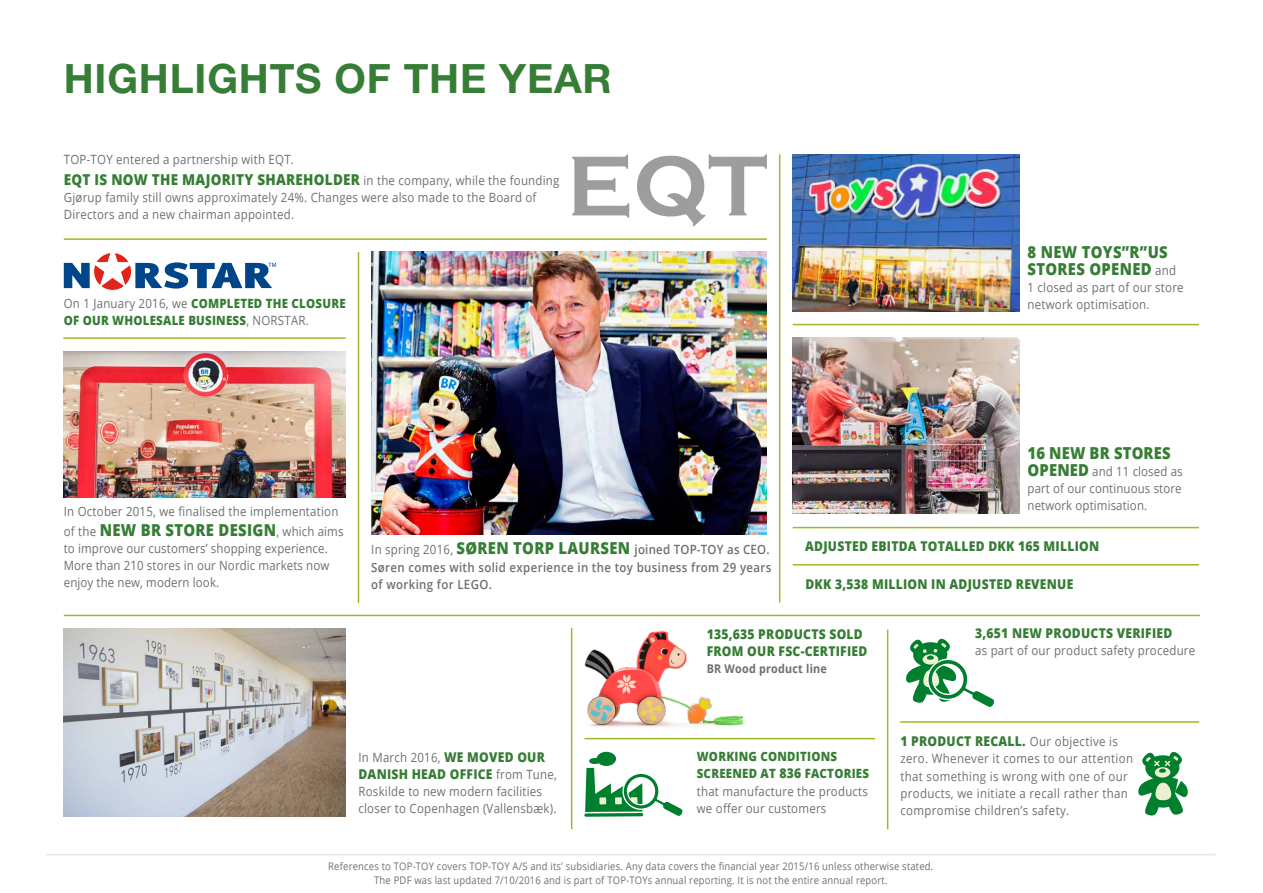
<style>
.page{position:relative;width:1263px;height:893px;background:#fff}
.page>*{position:absolute;margin:0;border:0;box-sizing:border-box;transform-origin:0 0}
.t1{font:700 40.5px "Helvetica Neue 75";letter-spacing:.02em;color:#367d35}
.t2{font:800 16.5px/17.2px "Open Sans";letter-spacing:.02em;color:#367d35;scale:.9 1}
.t3{font:800 15px "Open Sans";letter-spacing:.02em;color:#367d35;scale:.9 1}
.t4{font:800 13.5px/17.2px "Open Sans";letter-spacing:.02em;color:#367d35;scale:.9 1}
.t5{font:12.75px/17.2px "Open Sans";letter-spacing:.02em;color:#6e6f70;scale:.9 1}
.t6{font:600 12.75px/17.2px "Open Sans";letter-spacing:.03em;color:#6e6f70;scale:.9 1}
.t7{font:800 12.75px/17.2px "Open Sans";letter-spacing:.02em;color:#367d35;scale:.9 1}
.t8{font:700 12px "Open Sans";letter-spacing:.02em;color:#6e6f70;scale:.9 1}
.t9{font:10.5px/13.5px "Open Sans";letter-spacing:.02em;color:#6e6f70;text-align:center;scale:.9 1}
.s1{font-weight:400;font-size:12.75px;color:#6e6f70}
.s2{font-weight:400;color:#6e6f70}
.s3{font-weight:400}
.s4{font-weight:800;font-size:16.5px;color:#367d35}
.s5{font-weight:800;font-size:13.5px;color:#367d35}
.s6{font-weight:800;color:#367d35}
</style>
<div class="page">
<hr style="left:63px;top:337px;width:283px;height:2px;background:#9cba23">
<hr style="left:64px;top:615px;width:1136px;height:1px;background:#9cba23">
<hr style="left:64px;top:238px;width:703px;height:2px;background:#9cba23">
<hr style="left:571px;top:628px;width:1px;height:201px;background:#9cba23">
<hr style="left:358px;top:252px;width:1px;height:351px;background:#9cba23">
<hr style="left:887px;top:629px;width:1px;height:200px;background:#9cba23">
<hr style="left:584px;top:738px;width:291px;height:1px;background:#9cba23">
<hr style="left:779px;top:154px;width:1px;height:449px;background:#9cba23">
<hr style="left:793px;top:324px;width:406px;height:1px;background:#9cba23">
<hr style="left:793px;top:527px;width:406px;height:1px;background:#9cba23">
<hr style="left:793px;top:564px;width:406px;height:2px;background:#9cba23">
<hr style="left:900px;top:721px;width:299px;height:2px;background:#9cba23">
<img style="left:371px;top:252px;width:396px;height:283px">
<svg style="left:64px;top:253px;width:212px;height:36px"></svg>
<img style="left:64px;top:351px;width:282px;height:147px">
<img style="left:793px;top:154px;width:226px;height:158px">
<img style="left:792px;top:337px;width:227px;height:176px">
<img style="left:584px;top:630px;width:161px;height:97px">
<svg style="left:572px;top:154px;width:57px;height:64px"></svg>
<svg style="left:637px;top:154px;width:130px;height:72px"></svg>
<img style="left:64px;top:628px;width:281px;height:188px">
<svg style="left:906px;top:638px;width:88px;height:69px"></svg>
<svg style="left:1138px;top:751px;width:50px;height:65px"></svg>
<div style="left:589px;top:758px;width:11px;height:6px;background:#007f2f;border-radius:50%"></div>
<div style="left:596px;top:752px;width:20px;height:14px;background:#007f2f;border-radius:50%"></div>
<svg style="left:584px;top:768px;width:99px;height:49px"></svg>
<hr style="left:46px;top:854px;width:1169px;height:1px;background:#e5e8e9">
<h1 class="t1" style="left:64px;top:53px;width:550px">HIGHLIGHTS OF THE YEAR</h1>
<p class="t5" style="left:64px;top:150px;width:257px">TOP-TOY entered a partnership with EQT.</p>
<p class="t3" style="left:64px;top:168px;width:552px">EQT IS NOW THE MAJORITY SHAREHOLDER <span class="s1">in the company, while the founding</span></p>
<p class="t5" style="left:64px;top:188px;width:527px">Gjørup family still owns approximately 24%. Changes were also made to the Board of<br>Directors and a new chairman appointed.</p>
<p class="t7" style="left:64px;top:294px;width:315px"><span class="s2">On 1 January 2016, we</span> COMPLETED THE CLOSURE<br>OF OUR WHOLESALE BUSINESS<span class="s2">, NORSTAR.</span></p>
<p class="t2" style="left:1027px;top:242px;width:167px">8 NEW TOYS”R”US<br>STORES OPENED <span class="s1">and</span></p>
<p class="t5" style="left:1027px;top:278px;width:175px">1 closed as part of our store network optimisation.</p>
<p class="t5" style="left:64px;top:502px;width:307px">In October 2015, we finalised the implementation</p>
<p class="t2" style="left:64px;top:520px;width:312px"><span class="s1">of the</span> NEW BR STORE DESIGN<span class="s1">, which aims</span></p>
<p class="t5" style="left:64px;top:539px;width:297px">to improve our customers’ shopping experience.<br>More than 210 stores in our Nordic markets now enjoy the new, modern look.</p>
<p class="t6" style="left:371px;top:541px;width:446px"><span class="s3">In spring 2016,</span> <span class="s4">SØREN TORP LAURSEN</span> joined TOP-TOY as CEO.<br>Søren comes with solid experience in the toy business from 29 years of working for LEGO.</p>
<p class="t2" style="left:1027px;top:443px;width:161px">16 NEW BR STORES</p>
<p class="t5" style="left:1027px;top:462px;width:174px;text-align:justify"><span class="s4">OPENED</span> and 11 closed as part of our continuous store network optimisation.</p>
<p class="t4" style="left:805px;top:537px;width:328px">ADJUSTED EBITDA TOTALLED DKK 165 MILLION</p>
<p class="t4" style="left:805px;top:575px;width:299px">DKK 3,538 MILLION IN ADJUSTED REVENUE</p>
<p class="t5" style="left:358px;top:748px;width:209px">In March 2016, <span class="s5">WE MOVED OUR</span></p>
<p class="t4" style="left:358px;top:765px;width:222px">DANISH HEAD OFFICE <span class="s1">from Tune,</span></p>
<p class="t5" style="left:358px;top:783px;width:222px">Roskilde to new modern facilities closer to Copenhagen (Vallensbæk).</p>
<p class="t4" style="left:707px;top:624px;width:180px">135,635 PRODUCTS SOLD<br>FROM OUR FSC-CERTIFIED</p>
<p class="t8" style="left:707px;top:660px;width:135px">BR Wood product line</p>
<p class="t5" style="left:697px;top:748px;width:193px"><span class="s6">WORKING CONDITIONS<br>SCREENED AT</span> <span class="s5">836</span> <span class="s6">FACTORIES </span>that manufacture the products we offer our customers</p>
<p class="t4" style="left:975px;top:624px;width:221px">3,651 NEW PRODUCTS VERIFIED</p>
<p class="t5" style="left:975px;top:642px;width:246px">as part of our product safety procedure</p>
<p class="t4" style="left:900px;top:732px;width:243px">1 PRODUCT RECALL. <span class="s1">Our objective is</span></p>
<p class="t5" style="left:900px;top:750px;width:260px">zero. Whenever it comes to our attention that something is wrong with one of our products, we initiate a recall rather than compromise children’s safety.</p>
<p class="t9" style="left:328px;top:860px;width:674px">References to TOP-TOY covers TOP-TOY A/S and its’ subsidiaries. Any data covers the financial year 2015/16 unless otherwise stated.<br>The PDF was last updated 7/10/2016 and is part of TOP-TOYs annual reporting. It is not the entire annual report.</p>
</div>
